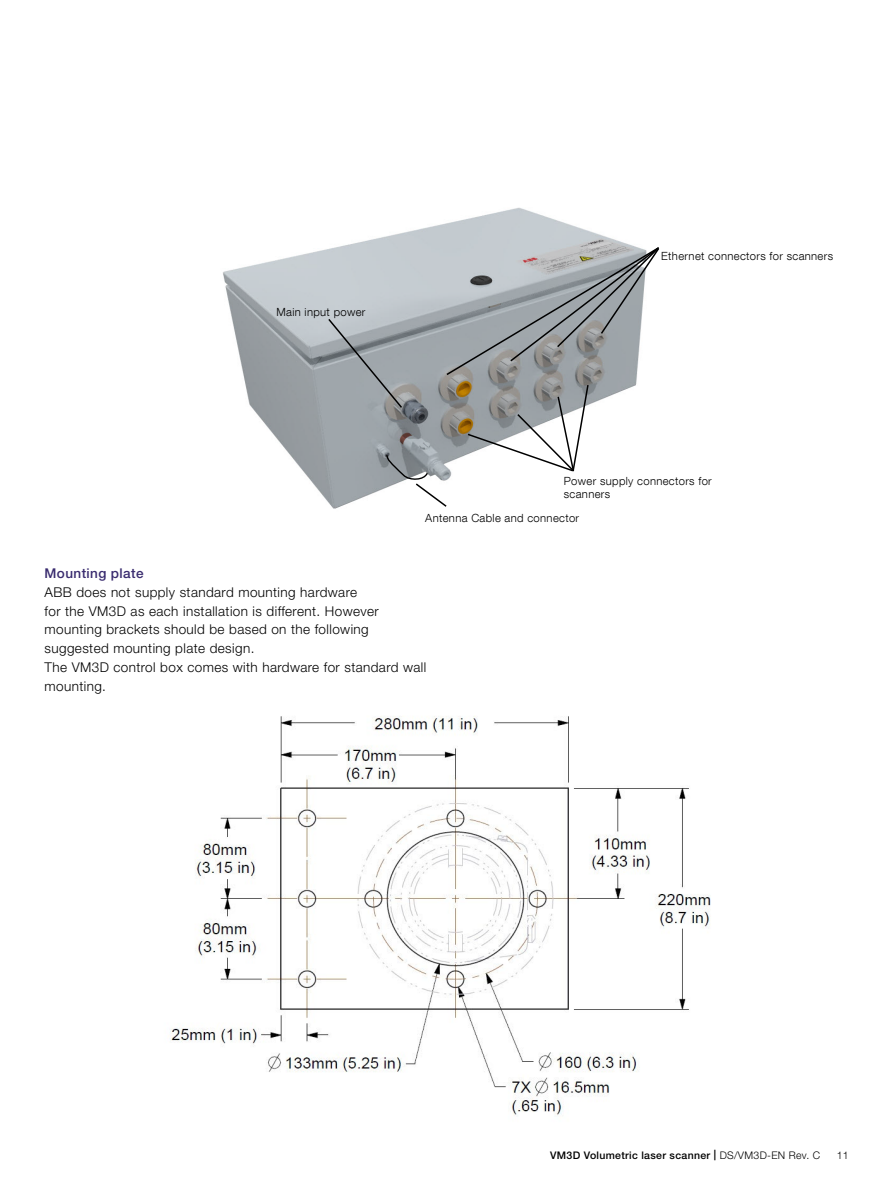
<style>
.page{position:relative;width:893px;height:1188px;background:#fff}
.page>*{position:absolute;margin:0;border:0;box-sizing:border-box;transform-origin:0 0}
.t1{font:300 13.5px/18.8px "Helvetica Neue LT Std";letter-spacing:.03em;color:#000}
.t2{font:500 13.5px "Helvetica Neue LT Std";letter-spacing:.03em;color:#3a2c6f}
.t3{font:300 11.25px/13.5px "ABB Neue Helvetica";letter-spacing:.03em;color:#000}
.t4{font:500 10.5px "Helvetica Neue LT Std";letter-spacing:.03em;color:#000}
.t5{font:300 10.5px "Helvetica Neue LT Std";color:#000}
.s1{font-weight:300}
</style>
<div class="page">
<img style="left:223px;top:207px;width:414px;height:302px">
<svg style="left:445px;top:246px;width:214px;height:131px;background:#a5aaad"></svg>
<svg style="left:466px;top:383px;width:124px;height:90px"></svg>
<svg style="left:385px;top:454px;width:63px;height:54px"></svg>
<svg style="left:327px;top:317px;width:77px;height:92px;background:#9da3a8"></svg>
<img style="left:170px;top:716px;width:541px;height:399px">
<p class="t3" style="left:276px;top:305px;width:91px">Main input power</p>
<p class="t3" style="left:661px;top:249px;width:173px">Ethernet connectors for scanners</p>
<p class="t3" style="left:564px;top:474px;width:149px">Power supply connectors for scanners</p>
<p class="t3" style="left:425px;top:511px;width:155px">Antenna Cable and connector</p>
<p class="t2" style="left:45px;top:565px;width:101px">Mounting plate</p>
<p class="t1" style="left:45px;top:583px;width:383px">ABB does not supply standard mounting hardware<br>for the VM3D as each installation is different. However mounting brackets should be based on the following suggested mounting plate design.<br>The VM3D control box comes with hardware for standard wall mounting.</p>
<p class="t4" style="left:550px;top:1149px;width:271px">VM3D Volumetric laser scanner | <span class="s1">DS/VM3D-EN Rev. C</span></p>
<p class="t5" style="left:837px;top:1148px;width:13px">11</p>
</div>
